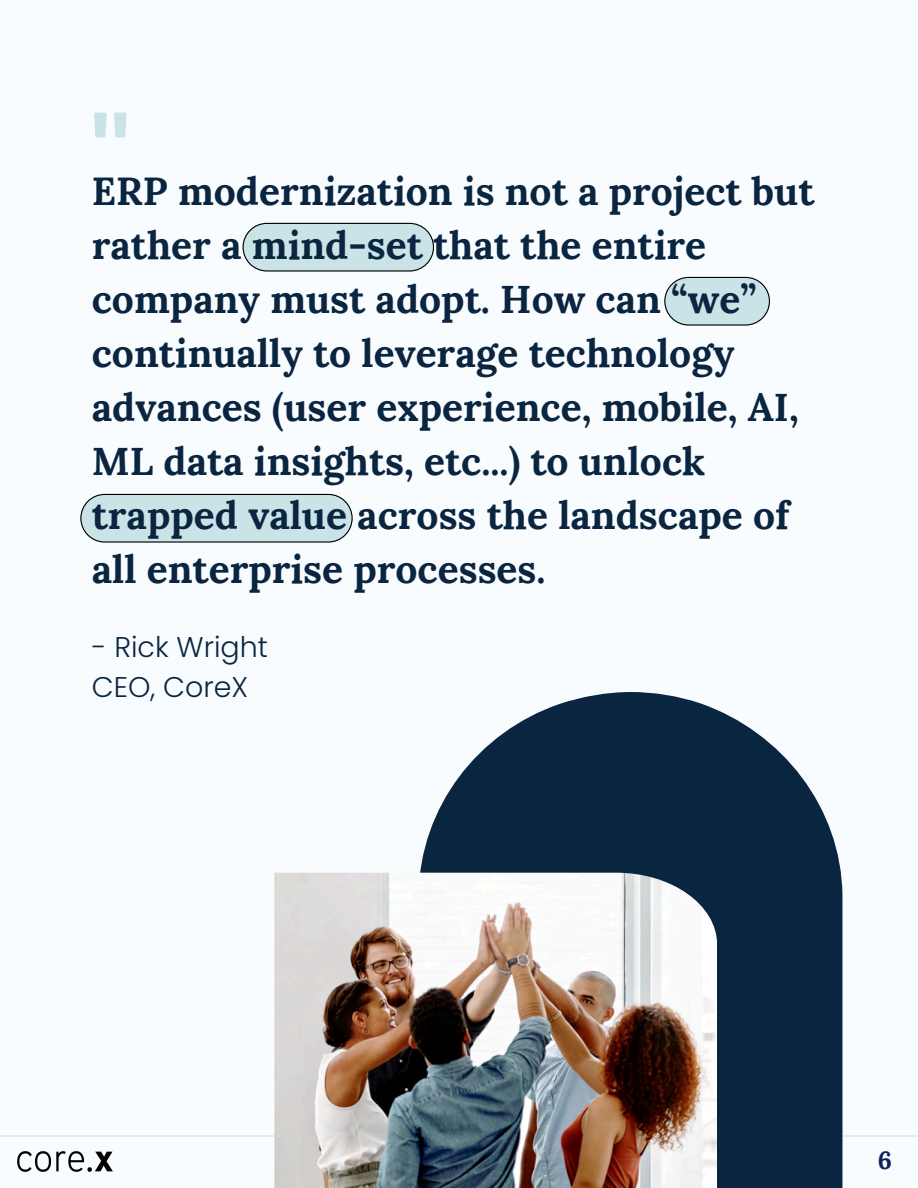
<style>
.page{position:relative;width:918px;height:1188px;background:#fff}
.page>*{position:absolute;margin:0;border:0;box-sizing:border-box;transform-origin:0 0}
.t1{font:600 113.4px "Barlow";color:#cae3e6}
.t2{font:700 39px/54px "Lora";color:#0a2540}
.t3{font:300 28.5px "Poppins";color:#0a2540}
.t4{font:700 24.75px "Lora";color:#0b225b}
</style>
<div class="page">
<div style="left:0;top:0;width:918px;height:1187px;background:#f9fcff"></div>
<svg style="left:243px;top:223px;width:191px;height:48px;background:#c3dadd"></svg>
<svg style="left:664px;top:277px;width:106px;height:48px;background:#c4d9dc"></svg>
<svg style="left:80px;top:494px;width:273px;height:48px;background:#c3dbde"></svg>
<hr style="left:0;top:1135px;width:918px;height:2px;background:#032c48">
<svg style="left:420px;top:692px;width:422px;height:496px;fill:#0a2540"></svg>
<img style="left:274px;top:873px;width:443px;height:315px">
<img style="left:17px;top:1151px;width:96px;height:20px">
<p class="t1" style="left:92px;top:78px;width:38px">"</p>
<p class="t2" style="left:92px;top:164px;width:724px">ERP modernization is not a project but rather a mind-set that the entire company must adopt. How can “we” continually to leverage technology advances (user experience, mobile, AI, ML data insights, etc...) to unlock trapped value across the landscape of all enterprise processes.</p>
<h1 class="t3" style="left:92px;top:627px;width:178px">- Rick Wright</h1>
<p class="t3" style="left:92px;top:667px;width:158px">CEO, CoreX</p>
<p class="t4" style="left:878px;top:1144px;width:16px">6</p>
</div>
